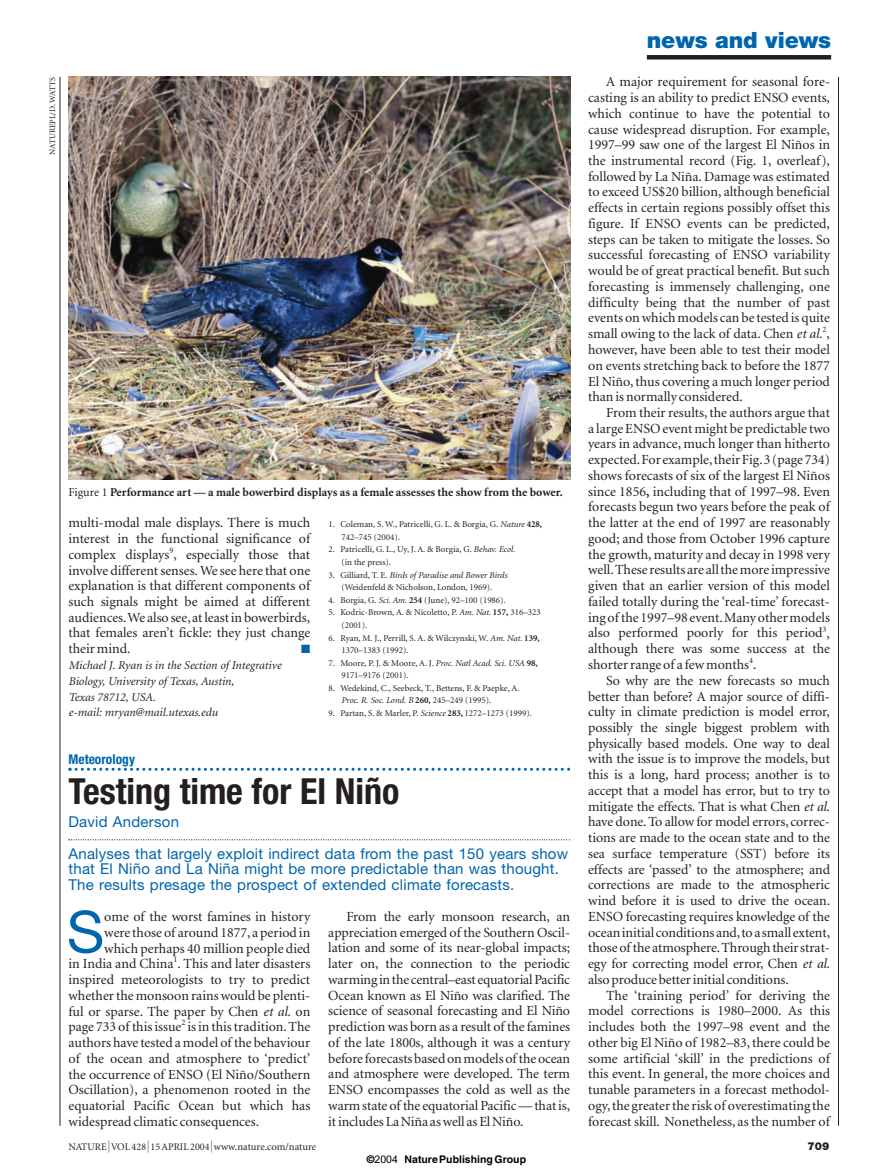
<style>
.page{position:relative;width:893px;height:1173px;background:#fff}
.page>*{position:absolute;margin:0;border:0;box-sizing:border-box;transform-origin:0 0}
.t1{font:57.9px "Helvetica Neue";color:#0165ae}
.t2{font:700 condensed 36px "Helvetica Neue";color:#231f20}
.t3{font:900 22.5px "Helvetica Neue";letter-spacing:-.005em;color:#0165ae}
.t4{font:15px/32px "Helvetica Neue";letter-spacing:.015em;color:#0165ae}
.t5{font:13.95px/15.8px "Minion";color:#231f20;text-align:justify}
.t6{font:700 condensed 13.5px "Helvetica Neue";color:#0165ae}
.t7{font:italic 12px/15.8px "Minion";color:#231f20}
.t8{font:700 12px "Minion";color:#231f20}
.t9{font:12px "Zapf Dingbats";color:#0165ae}
.t10{font:900 10.8px "Helvetica Neue";color:#231f20}
.t11{font:700 10.5px "Helvetica";color:#000}
.t12{font:10.2px "Minion";color:#231f20}
.t13{font:9px/12.6px "Minion";color:#231f20}
.t14{font:8.25px "Minion";letter-spacing:-.005em;color:#231f20}
.s1{font-weight:400}
.s2{font-style:italic}
.s3{font-weight:700}
.s4{font-family:"Helvetica Neue";font-weight:300;font-size:12px}
.s5{font-size:10.5px}
.s6{font-family:"Arial";font-weight:400}
</style>
<div class="page">
<img style="left:59px;top:55px;width:780px;height:1071px">
<p class="t14" style="left:49px;top:155px;width:79px;rotate:-90deg">NATUREPL/D. WATTS</p>
<p class="t8" style="left:68px;top:487px;width:496px"><span class="s1">Figure 1</span> Performance art — a male bowerbird displays as a female assesses the show from the bower.</p>
<p class="t5" style="left:68px;top:516px;width:243px">multi-modal male displays. There is much interest in the functional significance of complex displays<sup>9</sup>, especially those that involve different senses<span class="s2">.</span>We see here that one explanation is that different components of such signals might be aimed at different audiences.We also see,at least in bowerbirds, that females aren’t fickle: they just change their mind.</p>
<p class="t13" style="left:341px;top:519px;width:202px;text-indent:-13px">1. Coleman, S. W., Patricelli, G. L. &amp; Borgia, G. <span class="s2">Nature</span> <span class="s3">428,<br></span>742–745 (2004).</p>
<p class="t13" style="left:341px;top:544px;width:175px;text-indent:-13px">2. Patricelli, G. L., Uy, J. A. &amp; Borgia, G. <span class="s2">Behav. Ecol. </span>(in the press).</p>
<p class="t13" style="left:328px;top:569px;width:180px;text-align:center">3. Gilliard, T. E. <span class="s2">Birds of Paradise and Bower Birds </span>(Weidenfeld &amp; Nicholson, London, 1969).</p>
<p class="t13" style="left:328px;top:594px;width:179px">4. Borgia, G. <span class="s2">Sci. Am.</span> <span class="s3">254</span> (June), 92–100 (1986).</p>
<p class="t13" style="left:341px;top:607px;width:201px;text-indent:-13px">5. Kodric-Brown, A. &amp; Nicoletto, P. <span class="s2">Am. Nat</span>. <span class="s3">157,</span> 316–323 (2001).</p>
<p class="t13" style="left:341px;top:632px;width:200px;text-indent:-13px">6. Ryan, M. J., Perrill, S. A. &amp; Wilczynski, W. <span class="s2">Am. Nat.</span> <span class="s3">139,<br></span>1370–1383 (1992).</p>
<p class="t13" style="left:341px;top:657px;width:198px;text-indent:-13px">7. Moore, P. J. &amp; Moore, A. J. <span class="s2">Proc. Natl Acad. Sci. USA</span> <span class="s3">98,<br></span>9171–9176 (2001).</p>
<p class="t13" style="left:341px;top:682px;width:180px;text-indent:-13px">8. Wedekind, C., Seebeck, T., Bettens, F. &amp; Paepke, A.<br><span class="s2">Proc. R. Soc. Lond. B</span> <span class="s3">260,</span> 245–249 (1995).</p>
<p class="t13" style="left:328px;top:708px;width:205px">9. Partan, S. &amp; Marler, P. <span class="s2">Science</span> <span class="s3">283,</span> 1272–1273 (1999).</p>
<p class="t9" style="left:301px;top:643px;width:11px">■</p>
<p class="t7" style="left:68px;top:658px;width:214px">Michael J. Ryan is in the Section of Integrative Biology, University of Texas, Austin,<br>Texas 78712, USA.<br>e-mail: mryan@mail.utexas.edu</p>
<p class="t6" style="left:68px;top:754px;width:68px">Meteorology</p>
<h2 class="t2" style="left:68px;top:778px;width:332px">Testing time for El Niño</h2>
<p class="t4" style="left:68px;top:807px;width:501px">David Anderson<br>Analyses that largely exploit indirect data from the past 150 years show</p>
<p class="t4" style="left:68px;top:863px;width:492px;line-height:15.8px">that El Niño and La Niña might be more predictable than was thought.<br>The results presage the prospect of extended climate forecasts.</p>
<h1 class="t1" style="left:67px;top:911px;width:39px">S</h1>
<p class="t5" style="left:104px;top:910px;width:207px">ome of the worst famines in history</p>
<p class="t5" style="left:328px;top:910px;width:243px;text-indent:18px">From the early monsoon research, an appreciation emerged of the Southern Oscil&shy;lation and some of its near-global impacts; later on, the connection to the periodic warming in the central–east equatorial Pacific Ocean known as El Niño was clarified. The science of seasonal forecasting and El Niño prediction was born as a result of the famines of the late 1800s, although it was a century before forecasts based on models of the ocean and atmosphere were developed. The term ENSO encompasses the cold as well as the warm state of the equatorial Pacific — that is, it includes La Niña as well as El Niño.</p>
<p class="t5" style="left:104px;top:926px;width:207px">were those of around 1877,a period in</p>
<p class="t5" style="left:104px;top:941px;width:207px">which perhaps 40 million people died</p>
<p class="t5" style="left:68px;top:957px;width:243px">in India and China<sup>1</sup>. This and later disasters</p>
<p class="t5" style="left:68px;top:973px;width:243px">inspired meteorologists to try to predict</p>
<p class="t5" style="left:68px;top:989px;width:243px">whether the monsoon rains would be plenti-</p>
<p class="t5" style="left:68px;top:1004px;width:243px">ful or sparse. The paper by Chen <span class="s2">et al.</span> on</p>
<p class="t5" style="left:68px;top:1020px;width:243px">page 733 of this issue<sup>2</sup> is in this tradition.The</p>
<p class="t5" style="left:68px;top:1036px;width:243px">authors have tested a model of the behaviour</p>
<p class="t5" style="left:68px;top:1052px;width:243px">of the ocean and atmosphere to ‘predict’</p>
<p class="t5" style="left:68px;top:1067px;width:243px">the occurrence of ENSO (El Niño/Southern</p>
<p class="t5" style="left:68px;top:1083px;width:243px">Oscillation), a phenomenon rooted in the</p>
<p class="t5" style="left:68px;top:1099px;width:243px">equatorial Pacific Ocean but which has</p>
<p class="t5" style="left:68px;top:1115px;width:192px">widespread climatic consequences.</p>
<h3 class="t3" style="left:646px;top:32px;width:186px">news and views</h3>
<p class="t5" style="left:588px;top:75px;width:243px;text-indent:18px">A major requirement for seasonal fore&shy;casting is an ability to predict ENSO events, which continue to have the potential to cause widespread disruption. For example, 1997–99 saw one of the largest El Niños in the instrumental record (Fig. 1, overleaf), followed by La Niña. Damage was estimated to exceed US$20 billion, although beneficial effects in certain regions possibly offset this figure. If ENSO events can be predicted, steps can be taken to mitigate the losses. So successful forecasting of ENSO variability would be of great practical benefit. But such forecasting is immensely challenging, one difficulty being that the number of past events on which models can be tested is quite small owing to the lack of data. Chen <span class="s2">et al.</span><sup>2</sup>, however, have been able to test their model on events stretching back to before the 1877<br>El Niño, thus covering a much longer period than is normally considered.</p>
<p class="t5" style="left:588px;top:406px;width:243px;text-indent:18px">From their results, the authors argue that a large ENSO event might be predictable two years in advance, much longer than hitherto expected.For example,their Fig.3 (page 734) shows forecasts of six of the largest El Niños since 1856<span class="s3">,</span> including that of 1997–98. Even forecasts begun two years before the peak of the latter at the end of 1997 are reasonably good; and those from October 1996 capture the growth, maturity and decay in 1998 very well.These results are all the more impressive given that an earlier version of this model failed totally during the ‘real-time’ forecast&shy;ing of the 1997–98 event.Many other models also performed poorly for this period<sup>3</sup>, although there was some success at the shorter range of a few months<sup>4</sup>.</p>
<p class="t5" style="left:588px;top:674px;width:243px;text-indent:18px">So why are the new forecasts so much better than before? A major source of diffi&shy;culty in climate prediction is model error, possibly the single biggest problem with physically based models. One way to deal with the issue is to improve the models, but this is a long, hard process; another is to accept that a model has error, but to try to mitigate the effects. That is what Chen <span class="s2">et al</span>. have done. To allow for model errors, correc&shy;tions are made to the ocean state and to the sea surface temperature (SST) before its effects are ‘passed’ to the atmosphere; and corrections are made to the atmospheric wind before it is used to drive the ocean.<br>ENSO forecasting requires knowledge of the ocean initial conditions and,to a small extent, those of the atmosphere.Through their strat&shy;egy for correcting model error, Chen <span class="s2">et al. </span>also produce better initial conditions.</p>
<p class="t5" style="left:588px;top:989px;width:243px;text-indent:18px">The ‘training period’ for deriving the model corrections is 1980–2000. As this includes both the 1997–98 event and the other big El Niño of 1982–83, there could be some artificial ‘skill’ in the predictions of this event. In general, the more choices and tunable parameters in a forecast methodol&shy;ogy,the greater the risk of overestimating the forecast skill. Nonetheless, as the number of</p>
<p class="t12" style="left:68px;top:1143px;width:249px">NATURE<span class="s4">|</span> VOL 428 <span class="s4">|</span> 15 APRIL 2004 <span class="s4">|</span> <span class="s5">www.nature.com/nature</span></p>
<p class="t10" style="left:807px;top:1142px;width:23px">709</p>
<p class="t11" style="left:367px;top:1153px;width:161px">© <span class="s6">2004</span> NaturePublishingGroup</p>
</div>
